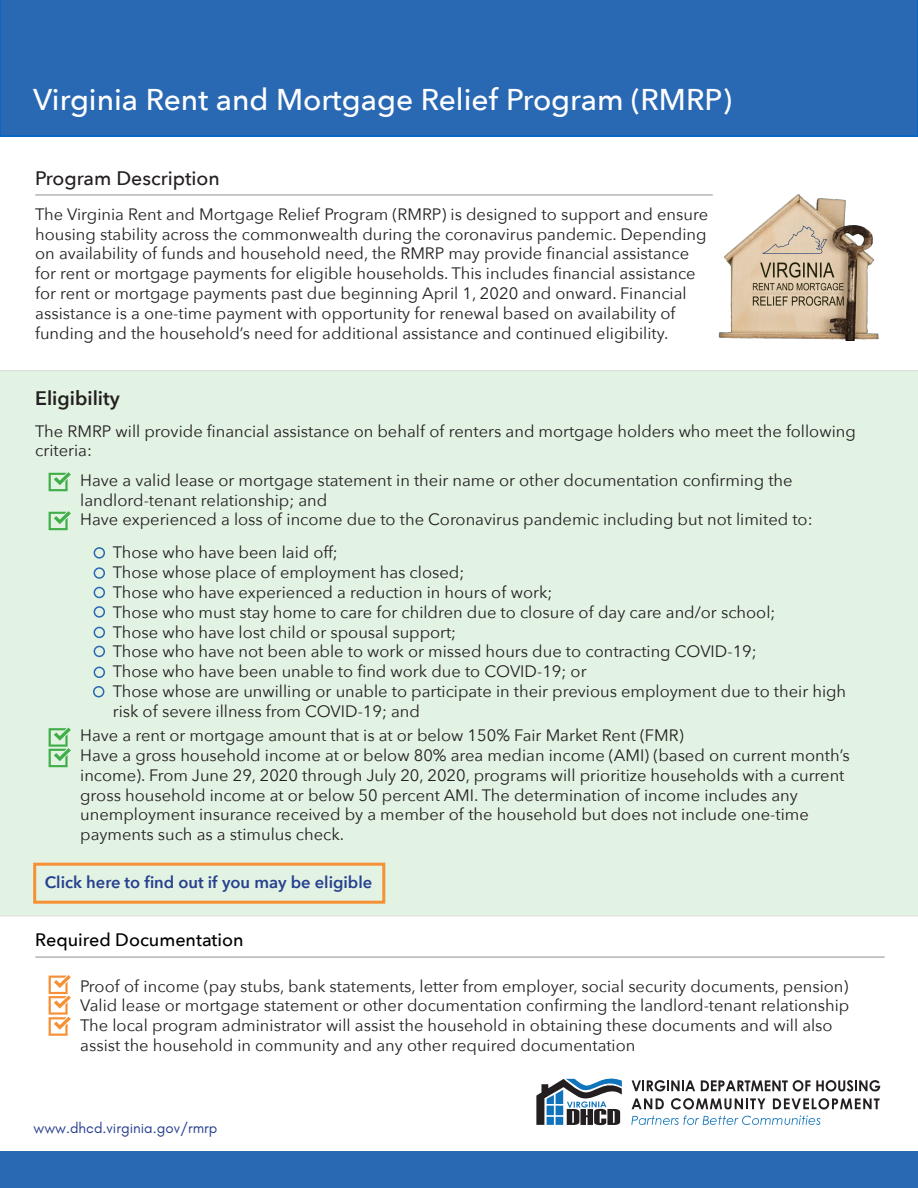
<style>
.page{position:relative;width:918px;height:1188px;background:#fff}
.page>*{position:absolute;margin:0;border:0;box-sizing:border-box;transform-origin:0 0}
.t1{font:500 30px "Avenir Next";color:#fff}
.t2{font:500 19.5px "Avenir Next";color:#231f20}
.t3{font:600 19.5px "Avenir Next";color:#231f20}
.t4{font:500 18px "Avenir Next";color:#000}
.t5{font:16.5px/19.8px "Avenir Next";color:#231f20}
.t6{font:600 16.5px "Avenir Next";color:#253f8e}
.t7{font:15px "Glacial Indifference";color:#253f8e}
</style>
<div class="page">
<div style="left:0;top:370px;width:918px;height:546px;background:#e2f2e3"></div>
<div style="left:0;top:0;width:918px;height:137px;background:#2968b3"></div>
<div style="left:0;top:1151px;width:918px;height:37px;background:#2968b3"></div>
<img style="left:718px;top:194px;width:161px;height:147px">
<hr style="left:35px;top:195px;width:678px;height:1px;background:#231f20">
<hr style="left:35px;top:957px;width:850px;height:1px;background:#231f20">
<svg style="left:49px;top:472px;width:22px;height:19px"></svg>
<svg style="left:49px;top:511px;width:22px;height:19px"></svg>
<svg style="left:49px;top:728px;width:22px;height:39px"></svg>
<svg style="left:49px;top:975px;width:22px;height:61px"></svg>
<div style="left:94px;top:547px;width:11px;height:12px;border:2px solid #2968b3;border-radius:50%"></div>
<div style="left:94px;top:567px;width:11px;height:12px;border:2px solid #2968b3;border-radius:50%"></div>
<div style="left:94px;top:587px;width:11px;height:11px;border:2px solid #2968b3;border-radius:50%"></div>
<div style="left:94px;top:606px;width:11px;height:12px;border:2px solid #2968b3;border-radius:50%"></div>
<div style="left:94px;top:627px;width:11px;height:11px;border:2px solid #2968b3;border-radius:50%"></div>
<div style="left:94px;top:646px;width:11px;height:11px;border:2px solid #2968b3;border-radius:50%"></div>
<div style="left:94px;top:667px;width:11px;height:11px;border:2px solid #2968b3;border-radius:50%"></div>
<div style="left:93px;top:686px;width:11px;height:11px;border:2px solid #2968b3;border-radius:50%"></div>
<svg style="left:632px;top:1080px;width:63px;height:11px"></svg>
<svg style="left:701px;top:1080px;width:179px;height:11px"></svg>
<svg style="left:632px;top:1098px;width:32px;height:11px"></svg>
<svg style="left:671px;top:1098px;width:94px;height:12px"></svg>
<svg style="left:773px;top:1098px;width:107px;height:12px"></svg>
<svg style="left:631px;top:1116px;width:190px;height:9px"></svg>
<svg style="left:536px;top:1078px;width:86px;height:47px"></svg>
<div style="left:547px;top:1106px;width:7px;height:9px;background:#1074bc"></div>
<div style="left:556px;top:1117px;width:7px;height:8px;background:#1074bc"></div>
<div style="left:556px;top:1106px;width:7px;height:9px;background:#1074bc"></div>
<div style="left:33px;top:863px;width:352px;height:41px;border:3px solid #f69034"></div>
<p class="t1" style="left:33px;top:74px;width:700px">Virginia Rent and Mortgage Relief Program (RMRP)</p>
<p class="t2" style="left:35px;top:162px;width:186px">Program Description</p>
<p class="t5" style="left:35px;top:203px;width:674px">The Virginia Rent and Mortgage Relief Program (RMRP) is designed to support and ensure housing stability across the commonwealth during the coronavirus pandemic. Depending on availability of funds and household need, the RMRP may provide financial assistance for rent or mortgage payments for eligible households. This includes financial assistance for rent or mortgage payments past due beginning April 1, 2020 and onward. Financial assistance is a one-time payment with opportunity for renewal based on availability of funding and the household’s need for additional assistance and continued eligibility.</p>
<p class="t3" style="left:35px;top:382px;width:86px">Eligibility</p>
<p class="t5" style="left:35px;top:420px;width:822px">The RMRP will provide financial assistance on behalf of renters and mortgage holders who meet the following criteria:</p>
<p class="t5" style="left:80px;top:469px;width:714px">Have a valid lease or mortgage statement in their name or other documentation confirming the</p>
<p class="t5" style="left:80px;top:489px;width:249px">landlord-tenant relationship; and</p>
<p class="t5" style="left:80px;top:509px;width:734px">Have experienced a loss of income due to the Coronavirus pandemic including but not limited to:</p>
<p class="t5" style="left:113px;top:542px;width:227px">Those who have been laid off;</p>
<p class="t5" style="left:113px;top:562px;width:353px">Those whose place of employment has closed;</p>
<p class="t5" style="left:113px;top:582px;width:441px">Those who have experienced a reduction in hours of work;</p>
<p class="t5" style="left:113px;top:601px;width:664px">Those who must stay home to care for children due to closure of day care and/or school;</p>
<p class="t5" style="left:113px;top:621px;width:345px">Those who have lost child or spousal support;</p>
<p class="t5" style="left:113px;top:641px;width:646px">Those who have not been able to work or missed hours due to contracting COVID-19;</p>
<p class="t5" style="left:113px;top:661px;width:475px">Those who have been unable to find work due to COVID-19; or</p>
<p class="t5" style="left:113px;top:681px;width:735px">Those whose are unwilling or unable to participate in their previous employment due to their high risk of severe illness from COVID-19; and</p>
<p class="t5" style="left:80px;top:725px;width:605px">Have a rent or mortgage amount that is at or below 150% Fair Market Rent (FMR)</p>
<p class="t5" style="left:80px;top:745px;width:771px">Have a gross household income at or below 80% area median income (AMI) (based on current month’s income). From June 29, 2020 through July 20, 2020, programs will prioritize households with a current gross household income at or below 50 percent AMI. The determination of income includes any</p>
<p class="t5" style="left:80px;top:804px;width:730px">unemployment insurance received by a member of the household but does not include one-time</p>
<p class="t5" style="left:80px;top:824px;width:266px">payments such as a stimulus check.</p>
<p class="t6" style="left:45px;top:868px;width:329px">Click here to find out if you may be eligible</p>
<p class="t4" style="left:35px;top:924px;width:210px">Required Documentation</p>
<p class="t5" style="left:80px;top:975px;width:770px">Proof of income (pay stubs, bank statements, letter from employer, social security documents, pension)</p>
<p class="t5" style="left:80px;top:995px;width:771px">Valid lease or mortgage statement or other documentation confirming the landlord-tenant relationship</p>
<p class="t5" style="left:80px;top:1015px;width:754px">The local program administrator will assist the household in obtaining these documents and will also assist the household in community and any other required documentation</p>
<p class="t7" style="left:33px;top:1119px;width:185px">www.dhcd.virginia.gov/rmrp</p>
</div>
